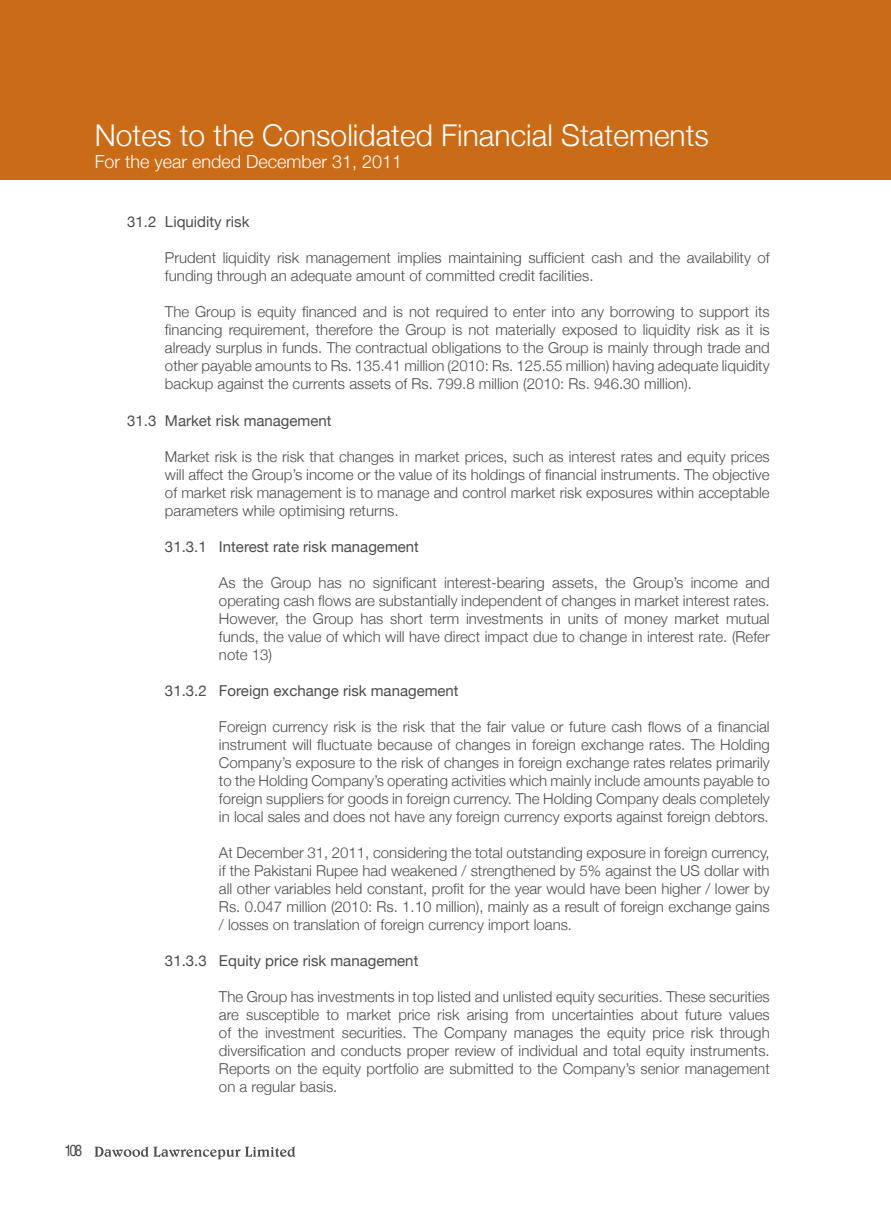
<style>
.page{position:relative;width:891px;height:1215px;background:#fff}
.page>*{position:absolute;margin:0;border:0;box-sizing:border-box;transform-origin:0 0}
.t1{font:300 30px "Helvetica Neue";color:#fff}
.t2{font:300 18px "Helvetica Neue";color:#fff}
.t3{font:300 15px/18px "Helvetica Neue";color:#4b4c4d;text-align:justify}
.t4{font:15px "Helvetica Neue";color:#4b4c4d}
.t5{font:condensed 15px "Helvetica";color:#4b4c4d}
</style>
<div class="page">
<svg style="left:95px;top:1146px;width:200px;height:13px"></svg>
<div style="left:0;top:0;width:890px;height:179px;background:#ca6c17"></div>
<h1 class="t1" style="left:95px;top:117px;width:615px">Notes to the Consolidated Financial Statements</h1>
<p class="t2" style="left:95px;top:150px;width:309px">For the year ended December 31, 2011</p>
<p class="t4" style="left:127px;top:213px;width:124px">31.2 Liquidity risk</p>
<p class="t3" style="left:165px;top:249px;width:606px">Prudent liquidity risk management implies maintaining sufficient cash and the availability of funding through an adequate amount of committed credit facilities.</p>
<p class="t3" style="left:165px;top:303px;width:606px">The Group is equity financed and is not required to enter into any borrowing to support its financing requirement, therefore the Group is not materially exposed to liquidity risk as it is already surplus in funds. The contractual obligations to the Group is mainly through trade and other payable amounts to Rs. 135.41 million (2010: Rs. 125.55 million) having adequate liquidity backup against the currents assets of Rs. 799.8 million (2010: Rs. 946.30 million).</p>
<p class="t4" style="left:127px;top:411px;width:206px">31.3 Market risk management</p>
<p class="t3" style="left:165px;top:447px;width:606px">Market risk is the risk that changes in market prices, such as interest rates and equity prices will affect the Group’s income or the value of its holdings of financial instruments. The objective of market risk management is to manage and control market risk exposures within acceptable parameters while optimising returns.</p>
<p class="t4" style="left:165px;top:537px;width:255px">31.3.1 Interest rate risk management</p>
<p class="t3" style="left:219px;top:573px;width:552px">As the Group has no significant interest-bearing assets, the Group’s income and operating cash flows are substantially independent of changes in market interest rates.<br>However, the Group has short term investments in units of money market mutual funds, the value of which will have direct impact due to change in interest rate. (Refer note 13)</p>
<p class="t4" style="left:165px;top:681px;width:295px">31.3.2 Foreign exchange risk management</p>
<p class="t3" style="left:219px;top:717px;width:552px">Foreign currency risk is the risk that the fair value or future cash flows of a financial instrument will fluctuate because of changes in foreign exchange rates. The Holding Company’s exposure to the risk of changes in foreign exchange rates relates primarily to the Holding Company’s operating activities which mainly include amounts payable to foreign suppliers for goods in foreign currency. The Holding Company deals completely in local sales and does not have any foreign currency exports against foreign debtors.</p>
<p class="t3" style="left:219px;top:843px;width:552px">At December 31, 2011, considering the total outstanding exposure in foreign currency, if the Pakistani Rupee had weakened / strengthened by 5% against the US dollar with all other variables held constant, profit for the year would have been higher / lower by Rs. 0.047 million (2010: Rs. 1.10 million), mainly as a result of foreign exchange gains / losses on translation of foreign currency import loans.</p>
<p class="t4" style="left:165px;top:951px;width:255px">31.3.3 Equity price risk management</p>
<p class="t3" style="left:219px;top:987px;width:552px">The Group has investments in top listed and unlisted equity securities. These securities are susceptible to market price risk arising from uncertainties about future values of the investment securities. The Company manages the equity price risk through diversification and conducts proper review of individual and total equity instruments.<br>Reports on the equity portfolio are submitted to the Company’s senior management on a regular basis.</p>
<p class="t5" style="left:64px;top:1141px;width:19px">108</p>
</div>
